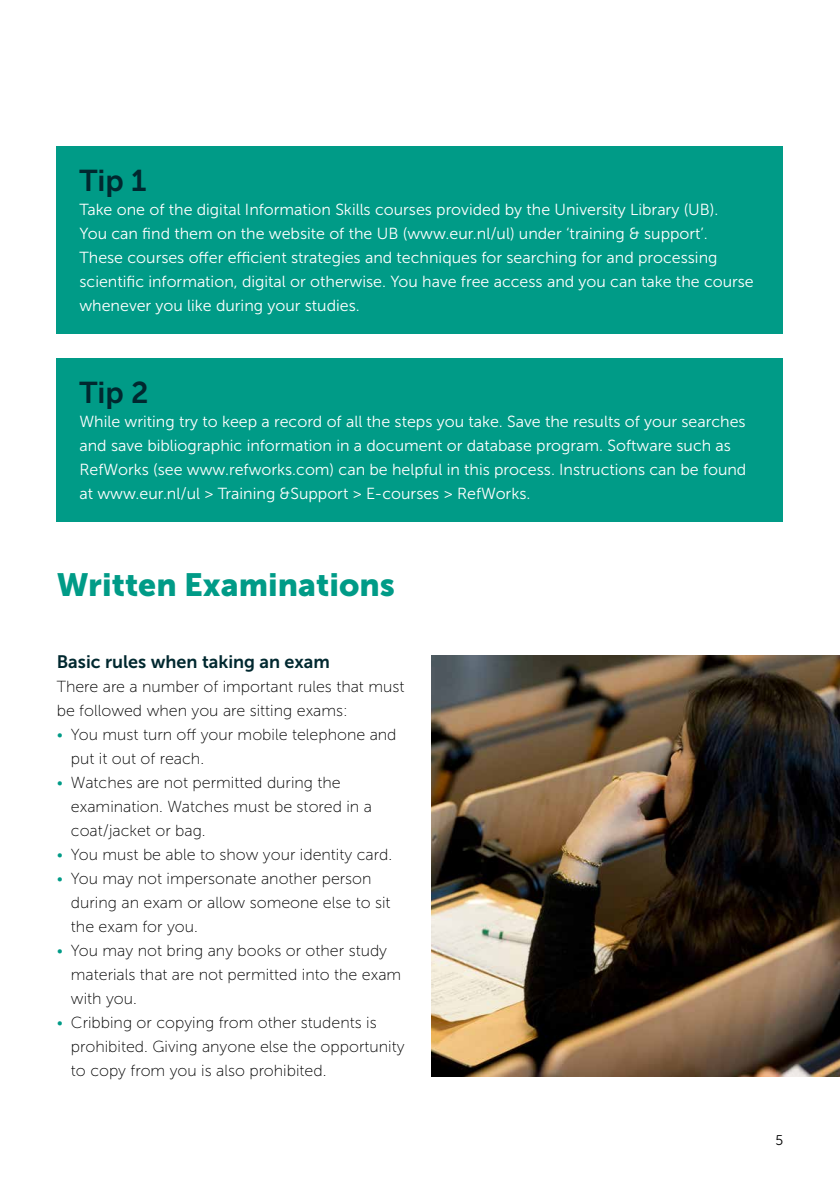
<style>
.page{position:relative;width:840px;height:1191px;background:#fff}
.page>*{position:absolute;margin:0;border:0;box-sizing:border-box;transform-origin:0 0}
.t1{font:32px "Museo Sans 900";color:#009b87}
.t2{font:30px "Museo Sans 700";color:#00282f}
.t3{font:18px "Museo Sans 700";color:#00282f}
.t4{font:16px/24px "Museo Sans 300";color:#fff}
.t5{font:16px/24px "Museo Sans 100";color:#000}
.t6{font:14px "Museo Sans 300";color:#000}
.s1{color:#009b87}
</style>
<div class="page">
<img style="left:431px;top:655px;width:408px;height:421px">
<div style="left:57px;top:146px;width:725px;height:187px;background:#009b87"></div>
<div style="left:57px;top:357px;width:725px;height:164px;background:#009b87"></div>
<h2 class="t2" style="left:79px;top:164px;width:69px">Tip 1</h2>
<p class="t4" style="left:79px;top:197px;width:675px">Take one of the digital Information Skills courses provided by the University Library (UB).<br>You can find them on the website of the UB (www.eur.nl/ul) under ‘training &amp; support’.<br>These courses offer efficient strategies and techniques for searching for and processing scientific information, digital or otherwise. You have free access and you can take the course whenever you like during your studies.</p>
<h2 class="t2" style="left:79px;top:376px;width:71px">Tip 2</h2>
<p class="t4" style="left:79px;top:409px;width:668px">While writing try to keep a record of all the steps you take. Save the results of your searches and save bibliographic information in a document or database program. Software such as RefWorks (see www.refworks.com) can be helpful in this process. Instructions can be found at www.eur.nl/ul &gt; Training &amp;Support &gt; E-courses &gt; RefWorks.</p>
<h1 class="t1" style="left:57px;top:567px;width:339px">Written Examinations</h1>
<p class="t3" style="left:57px;top:652px;width:275px">Basic rules when taking an exam</p>
<p class="t5" style="left:57px;top:675px;width:349px">There are a number of important rules that must be followed when you are sitting exams:</p>
<p class="t5" style="left:71px;top:723px;width:327px;text-indent:-14px"><span class="s1">•</span> You must turn off your mobile telephone and put it out of reach.</p>
<p class="t5" style="left:71px;top:771px;width:302px;text-indent:-14px"><span class="s1">•</span> Watches are not permitted during the examination. Watches must be stored in a coat/jacket or bag.</p>
<p class="t5" style="left:57px;top:843px;width:337px"><span class="s1">•</span> You must be able to show your identity card.</p>
<p class="t5" style="left:71px;top:867px;width:321px;text-indent:-14px"><span class="s1">•</span> You may not impersonate another person during an exam or allow someone else to sit the exam for you.</p>
<p class="t5" style="left:71px;top:939px;width:331px;text-indent:-14px"><span class="s1">•</span> You may not bring any books or other study materials that are not permitted into the exam with you.</p>
<p class="t5" style="left:71px;top:1011px;width:335px;text-indent:-14px"><span class="s1">•</span> Cribbing or copying from other students is prohibited. Giving anyone else the opportunity to copy from you is also prohibited.</p>
<p class="t6" style="left:775px;top:1132px;width:9px">5</p>
</div>
